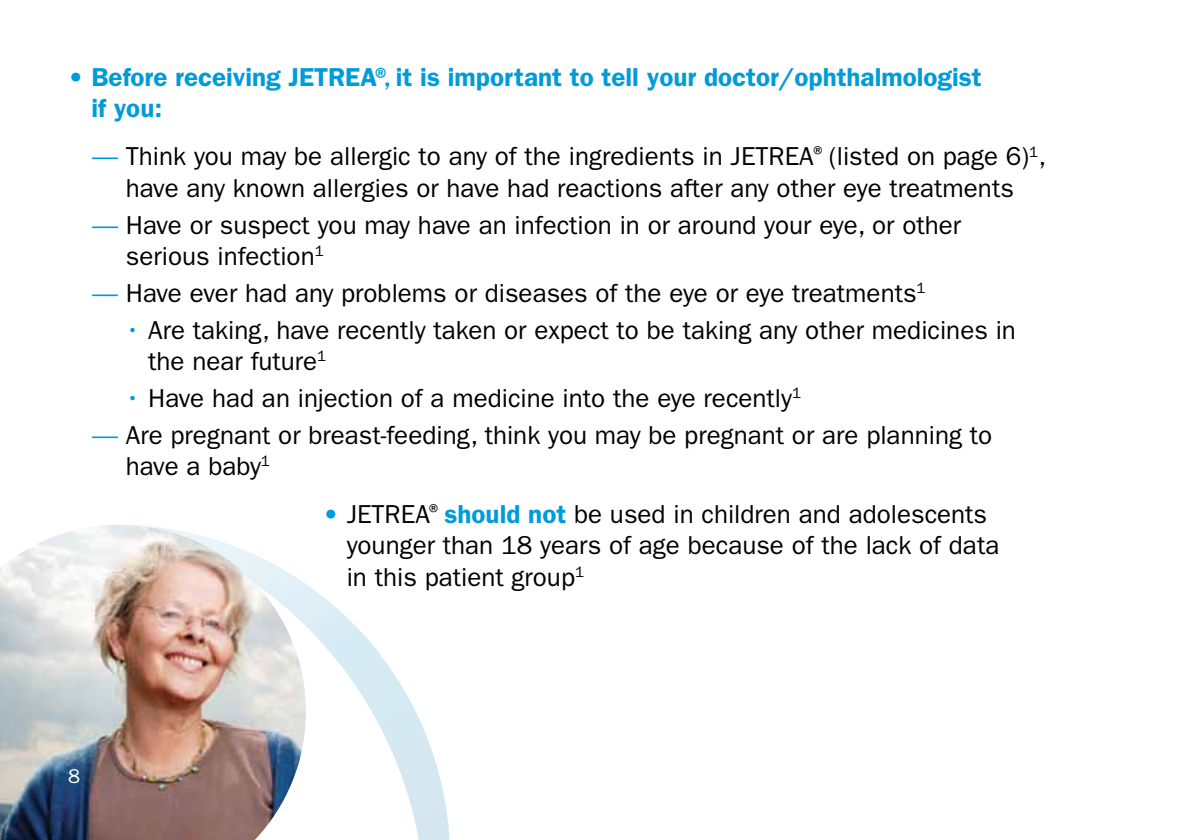
<style>
.page{position:relative;width:1191px;height:840px;background:#fff}
.page>*{position:absolute;margin:0;border:0;box-sizing:border-box;transform-origin:0 0}
.t1{font:26px/31.2px "ITC Franklin Gothic Std";color:#000}
.t2{font:600 26px/31.2px "ITC Franklin Gothic Std";color:#009bda}
.t3{font:20px "ITC Franklin Gothic Std";color:#fff}
.s1{font-family:"ITC Franklin Gothic Std Hvy";font-weight:400}
.s2{font-size:24px}
.s3{font-size:22px}
.s4{color:#009bda}
.s5{font-family:"ITC Franklin Gothic Std Hvy";color:#009bda}
.s6{font-weight:600;color:#009bda}
</style>
<div class="page">
<svg style="left:306px;top:584px;width:144px;height:255px"></svg>
<img style="left:0;top:525px;width:306px;height:314px">
<p class="t2" style="left:91px;top:61px;width:892px;text-indent:-23px"><span class="s1">•</span> Before receiving JETREA<span class="s2">®</span><span class="s3">,</span> it is important to tell your doctor/ophthalmologist if you:</p>
<p class="t1" style="left:92px;top:141px;width:955px;text-align:center"><span class="s4">—</span> Think you may be allergic to any of the ingredients in JETREA<sup>®</sup> (listed on page 6)<sup>1</sup>, have any known allergies or have had reactions after any other eye treatments</p>
<p class="t1" style="left:126px;top:209px;width:836px;text-indent:-34px"><span class="s4">—</span> Have or suspect you may have an infection in or around your eye, or other serious infection<sup>1</sup></p>
<p class="t1" style="left:92px;top:277px;width:835px"><span class="s4">—</span> Have ever had any problems or diseases of the eye or eye treatments<sup>1</sup></p>
<p class="t1" style="left:148px;top:314px;width:869px;text-indent:-23px"><span class="s4">•</span> Are taking, have recently taken or expect to be taking any other medicines in the near future<sup>1</sup></p>
<p class="t1" style="left:125px;top:382px;width:678px"><span class="s4">•</span> Have had an injection of a medicine into the eye recently<sup>1</sup></p>
<p class="t1" style="left:126px;top:419px;width:868px;text-indent:-34px"><span class="s4">—</span> Are pregnant or breast-feeding, think you may be pregnant or are planning to have a baby<sup>1</sup></p>
<p class="t1" style="left:347px;top:498px;width:654px;text-indent:-23px"><span class="s5">•</span> JETREA<sup>®</sup> <span class="s6">should not</span> be used in children and adolescents younger than 18 years of age because of the lack of data in this patient group<sup>1</sup></p>
<p class="t3" style="left:68px;top:764px;width:13px">8</p>
</div>
